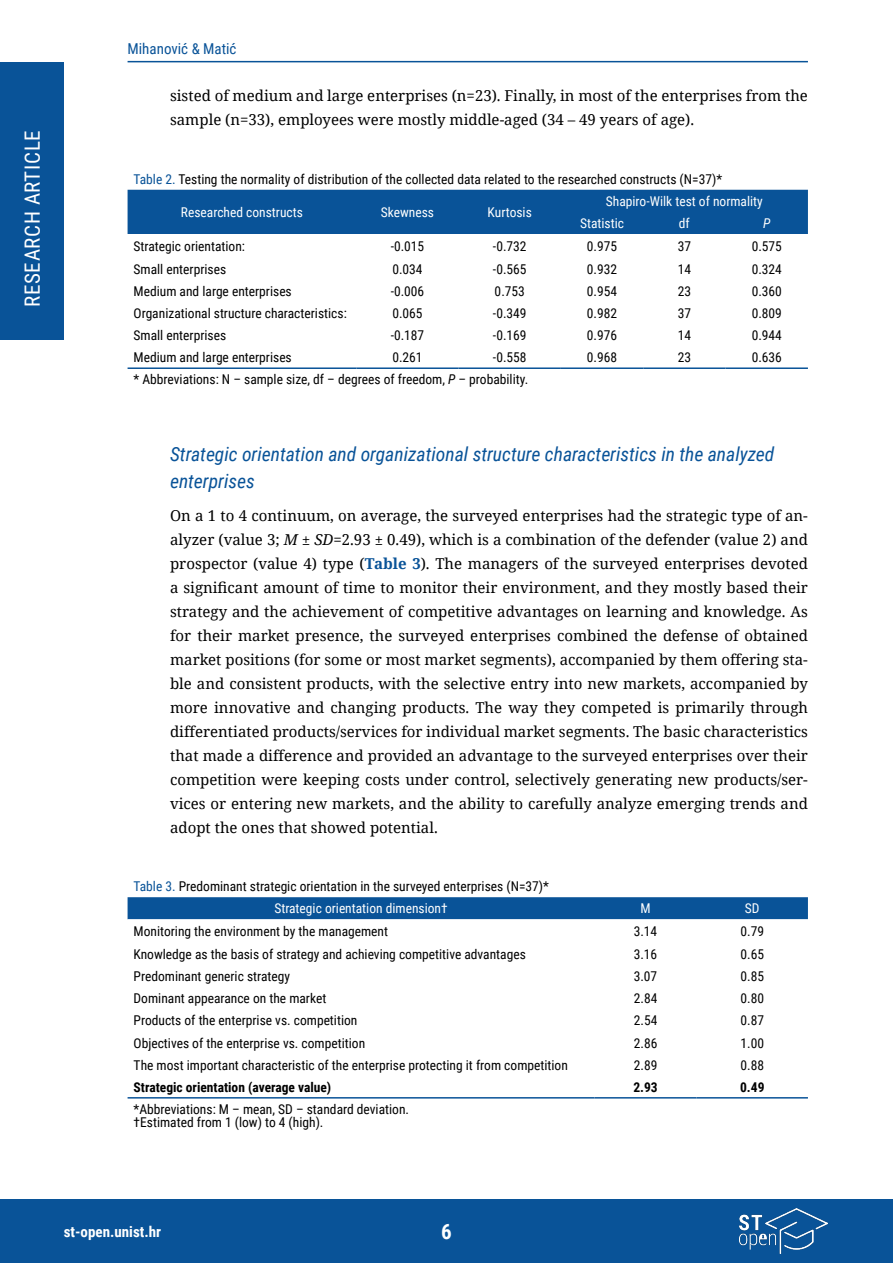
<style>
.page{position:relative;width:893px;height:1263px;background:#fff}
.page>*{position:absolute;margin:0;border:0;box-sizing:border-box;transform-origin:0 0}
.t1{font:21px "Roboto Condensed";letter-spacing:.035em;color:#fff}
.t2{font:700 21px "Roboto Condensed";color:#fff}
.t3{font:italic 19.5px/27px "Roboto Condensed";color:#095398}
.t4{font:15px/24px "Noto Serif";color:#000}
.t5{font:700 15px "Roboto Condensed";color:#fff}
.t6{font:15px "Roboto Condensed";color:#095398}
.t7{font:13.5px/22.2px "Roboto Condensed";color:#000}
.t8{font:13.5px/22.2px "Roboto Condensed";color:#fff}
.t9{font:700 13.5px "Roboto Condensed";color:#000}
.t10{font:italic 13.5px "Roboto Condensed";color:#fff}
.s1{color:#095398}
.s2{font-style:italic}
.s3{font-weight:700;color:#095398}
.s4{color:#fff}
</style>
<div class="page">
<div style="left:0;top:62px;width:64px;height:278px;background:#095398"></div>
<div style="left:0;top:1199px;width:893px;height:64px;background:#095398"></div>
<hr style="left:128px;top:61px;width:680px;height:1px;background:#095398">
<img style="left:740px;top:1209px;width:87px;height:44px">
<div style="left:128px;top:190px;width:680px;height:44px;background:#095398"></div>
<hr style="left:128px;top:367px;width:228px;height:2px;background:#095398">
<hr style="left:356px;top:367px;width:103px;height:2px;background:#095398">
<hr style="left:459px;top:367px;width:102px;height:2px;background:#095398">
<hr style="left:561px;top:367px;width:82px;height:2px;background:#095398">
<hr style="left:643px;top:367px;width:83px;height:2px;background:#095398">
<hr style="left:726px;top:367px;width:82px;height:2px;background:#095398">
<div style="left:128px;top:897px;width:680px;height:22px;background:#095398"></div>
<svg style="left:128px;top:919px;width:680px;height:180px"></svg>
<hr style="left:128px;top:1097px;width:466px;height:1px;background:#095398">
<hr style="left:594px;top:1097px;width:102px;height:1px;background:#095398">
<hr style="left:696px;top:1097px;width:112px;height:1px;background:#095398">
<h1 class="t1" style="left:18px;top:307px;width:179px;rotate:-90deg">RESEARCH ARTICLE</h1>
<p class="t6" style="left:128px;top:38px;width:110px">Mihanović &amp; Matić</p>
<p class="t4" style="left:170px;top:83px;width:639px">sisted of medium and large enterprises (n=23). Finally, in most of the enterprises from the sample (n=33), employees were mostly middle-aged (34 – 49 years of age).</p>
<p class="t7" style="left:134px;top:167px;width:590px"><span class="s1">Table 2.</span> Testing the normality of distribution of the collected data related to the researched constructs (N=37)*</p>
<p class="t8" style="left:181px;top:201px;width:123px">Researched constructs</p>
<p class="t8" style="left:381px;top:201px;width:55px">Skewness</p>
<p class="t8" style="left:488px;top:201px;width:46px">Kurtosis</p>
<p class="t8" style="left:580px;top:189px;width:184px;text-indent:26px">Shapiro-Wilk test of normality<br>Statistic</p>
<p class="t8" style="left:679px;top:212px;width:12px">df</p>
<p class="t10" style="left:763px;top:214px;width:9px">P</p>
<p class="t7" style="left:134px;top:234px;width:113px">Strategic orientation:</p>
<p class="t7" style="left:391px;top:234px;width:35px">-0.015</p>
<p class="t7" style="left:493px;top:234px;width:35px">-0.732</p>
<p class="t7" style="left:587px;top:234px;width:32px">0.975</p>
<p class="t7" style="left:678px;top:234px;width:15px">37</p>
<p class="t7" style="left:752px;top:234px;width:32px">0.575</p>
<p class="t7" style="left:134px;top:257px;width:94px">Small enterprises</p>
<p class="t7" style="left:392px;top:257px;width:32px">0.034</p>
<p class="t7" style="left:493px;top:257px;width:35px">-0.565</p>
<p class="t7" style="left:587px;top:257px;width:32px">0.932</p>
<p class="t7" style="left:678px;top:257px;width:15px">14</p>
<p class="t7" style="left:752px;top:257px;width:32px">0.324</p>
<p class="t7" style="left:134px;top:279px;width:160px">Medium and large enterprises</p>
<p class="t7" style="left:391px;top:279px;width:35px">-0.006</p>
<p class="t7" style="left:495px;top:279px;width:32px">0.753</p>
<p class="t7" style="left:587px;top:279px;width:32px">0.954</p>
<p class="t7" style="left:678px;top:279px;width:15px">23</p>
<p class="t7" style="left:752px;top:279px;width:32px">0.360</p>
<p class="t7" style="left:134px;top:302px;width:215px">Organizational structure characteristics:</p>
<p class="t7" style="left:392px;top:302px;width:32px">0.065</p>
<p class="t7" style="left:493px;top:302px;width:35px">-0.349</p>
<p class="t7" style="left:587px;top:302px;width:32px">0.982</p>
<p class="t7" style="left:678px;top:302px;width:15px">37</p>
<p class="t7" style="left:752px;top:302px;width:32px">0.809</p>
<p class="t7" style="left:134px;top:324px;width:94px">Small enterprises</p>
<p class="t7" style="left:391px;top:324px;width:35px">-0.187</p>
<p class="t7" style="left:493px;top:324px;width:35px">-0.169</p>
<p class="t7" style="left:587px;top:324px;width:32px">0.976</p>
<p class="t7" style="left:678px;top:324px;width:15px">14</p>
<p class="t7" style="left:752px;top:324px;width:32px">0.944</p>
<p class="t7" style="left:134px;top:346px;width:160px">Medium and large enterprises</p>
<p class="t7" style="left:392px;top:346px;width:32px">0.261</p>
<p class="t7" style="left:493px;top:346px;width:35px">-0.558</p>
<p class="t7" style="left:587px;top:346px;width:32px">0.968</p>
<p class="t7" style="left:678px;top:346px;width:15px">23</p>
<p class="t7" style="left:752px;top:346px;width:32px">0.636</p>
<p class="t7" style="left:134px;top:368px;width:396px">* Abbreviations: N – sample size, df – degrees of freedom, <span class="s2">P</span> – probability.</p>
<h2 class="t3" style="left:170px;top:440px;width:606px">Strategic orientation and organizational structure characteristics in the analyzed enterprises</h2>
<p class="t4" style="left:170px;top:502px;width:639px;text-align:justify">On a 1 to 4 continuum, on average, the surveyed enterprises had the strategic type of an&shy;alyzer (value 3; <span class="s2">M ± SD</span>=2.93 ± 0.49), which is a combination of the defender (value 2) and prospector (value 4) type (<span class="s3">Table 3</span>). The managers of the surveyed enterprises devoted a significant amount of time to monitor their environment, and they mostly based their strategy and the achievement of competitive advantages on learning and knowledge. As for their market presence, the surveyed enterprises combined the defense of obtained market positions (for some or most market segments), accompanied by them offering sta&shy;ble and consistent products, with the selective entry into new markets, accompanied by more innovative and changing products. The way they competed is primarily through differentiated products/services for individual market segments. The basic characteristics that made a difference and provided an advantage to the surveyed enterprises over their competition were keeping costs under control, selectively generating new products/ser&shy;vices or entering new markets, and the ability to carefully analyze emerging trends and adopt the ones that showed potential.</p>
<p class="t7" style="left:274px;top:875px;width:276px;text-indent:-141px"><span class="s1">Table 3.</span> Predominant strategic orientation in the surveyed enterprises (N=37)*<br><span class="s4">Strategic orientation dimension†</span></p>
<p class="t8" style="left:640px;top:897px;width:12px">M</p>
<p class="t8" style="left:745px;top:897px;width:16px">SD</p>
<p class="t7" style="left:134px;top:920px;width:256px">Monitoring the environment by the management</p>
<p class="t7" style="left:634px;top:920px;width:25px">3.14</p>
<p class="t7" style="left:740px;top:920px;width:25px">0.79</p>
<p class="t7" style="left:134px;top:943px;width:394px">Knowledge as the basis of strategy and achieving competitive advantages</p>
<p class="t7" style="left:634px;top:943px;width:25px">3.16</p>
<p class="t7" style="left:740px;top:943px;width:25px">0.65</p>
<p class="t7" style="left:134px;top:965px;width:158px">Predominant generic strategy</p>
<p class="t7" style="left:634px;top:965px;width:25px">3.07</p>
<p class="t7" style="left:740px;top:965px;width:25px">0.85</p>
<p class="t7" style="left:134px;top:987px;width:194px">Dominant appearance on the market</p>
<p class="t7" style="left:634px;top:987px;width:25px">2.84</p>
<p class="t7" style="left:740px;top:987px;width:25px">0.80</p>
<p class="t7" style="left:134px;top:1009px;width:225px">Products of the enterprise vs. competition</p>
<p class="t7" style="left:634px;top:1009px;width:25px">2.54</p>
<p class="t7" style="left:740px;top:1009px;width:25px">0.87</p>
<p class="t7" style="left:134px;top:1031px;width:233px">Objectives of the enterprise vs. competition</p>
<p class="t7" style="left:634px;top:1031px;width:25px">2.86</p>
<p class="t7" style="left:740px;top:1031px;width:25px">1.00</p>
<p class="t7" style="left:134px;top:1053px;width:436px">The most important characteristic of the enterprise protecting it from competition</p>
<p class="t7" style="left:634px;top:1053px;width:25px">2.89</p>
<p class="t7" style="left:740px;top:1053px;width:25px">0.88</p>
<p class="t9" style="left:134px;top:1077px;width:199px">Strategic orientation (average value)</p>
<p class="t9" style="left:633px;top:1077px;width:26px">2.93</p>
<p class="t9" style="left:740px;top:1077px;width:26px">0.49</p>
<p class="t7" style="left:134px;top:1102px;width:277px;line-height:13.5px">*Abbreviations: M – mean, SD – standard deviation. †Estimated from 1 (low) to 4 (high).</p>
<p class="t5" style="left:64px;top:1221px;width:99px">st-open.unist.hr</p>
<h1 class="t2" style="left:441px;top:1217px;width:12px">6</h1>
</div>
